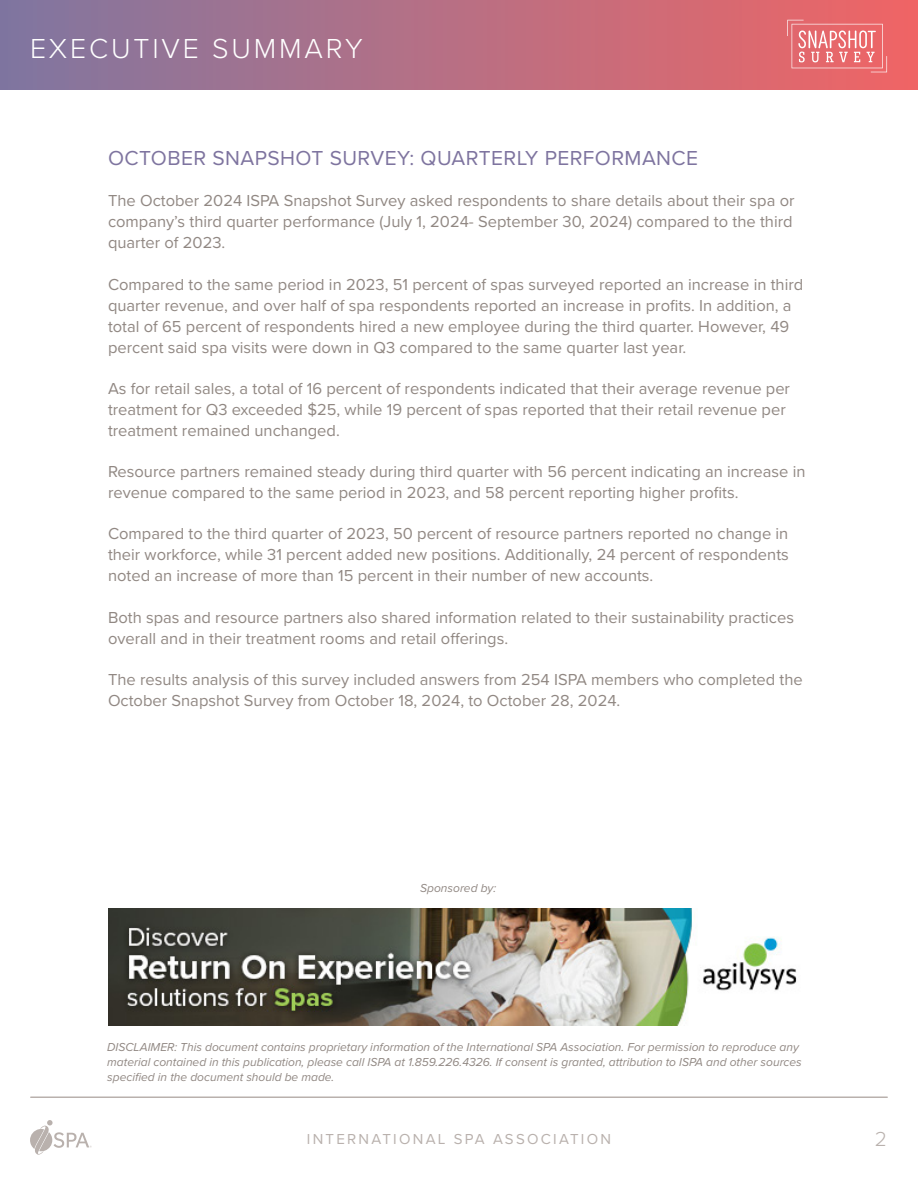
<style>
.page{position:relative;width:918px;height:1188px;background:#fff}
.page>*{position:absolute;margin:0;border:0;box-sizing:border-box;transform-origin:0 0}
.t1{font:300 28.5px "Proxima Nova";letter-spacing:.1em;color:#fff}
.body-exec_summary{font:21px "Proxima Nova";letter-spacing:.02em;color:#7e749f}
.t2{font:300 21px "Proxima Nova";color:#b9b1ad}
.body-exec_summary-2{font:16.5px/21px "Proxima Nova";color:#918883}
.t3{font:15px "Proxima Nova";letter-spacing:.15em;color:#b9b1ad}
.t4{font:italic 12px/15px "Proxima Nova";color:#918883}
</style>
<div class="page">
<svg style="left:30px;top:1120px;width:62px;height:35px"></svg>
<div style="left:0;top:0;width:918px;height:90px;background:linear-gradient(to right,#8077a1,#f06665)"></div>
<svg style="left:787px;top:20px;width:100px;height:52px;background:#ea7f82"></svg>
<hr style="left:31px;top:1096px;width:856px;height:2px;background:#b9b1ad">
<img style="left:109px;top:908px;width:688px;height:117px">
<h1 class="t1" style="left:30px;top:27px;width:334px">EXECUTIVE SUMMARY</h1>
<p class="body-exec_summary" style="left:108px;top:142px;width:592px">OCTOBER SNAPSHOT SURVEY: QUARTERLY PERFORMANCE</p>
<p class="body-exec_summary-2" style="left:108px;top:190px;width:688px;text-align:justify">The October 2024 ISPA Snapshot Survey asked respondents to share details about their spa or company’s third quarter performance (July 1, 2024- September 30, 2024) compared to the third quarter of 2023.</p>
<p class="body-exec_summary-2" style="left:108px;top:273px;width:697px">Compared to the same period in 2023, 51 percent of spas surveyed reported an increase in third quarter revenue, and over half of spa respondents reported an increase in profits. In addition, a total of 65 percent of respondents hired a new employee during the third quarter. However, 49 percent said spa visits were down in Q3 compared to the same quarter last year.</p>
<p class="body-exec_summary-2" style="left:108px;top:377px;width:684px">As for retail sales, a total of 16 percent of respondents indicated that their average revenue per treatment for Q3 exceeded $25, while 19 percent of spas reported that their retail revenue per treatment remained unchanged.</p>
<p class="body-exec_summary-2" style="left:108px;top:460px;width:699px">Resource partners remained steady during third quarter with 56 percent indicating an increase in revenue compared to the same period in 2023, and 58 percent reporting higher profits.</p>
<p class="body-exec_summary-2" style="left:108px;top:523px;width:682px;text-align:justify">Compared to the third quarter of 2023, 50 percent of resource partners reported no change in their workforce, while 31 percent added new positions. Additionally, 24 percent of respondents noted an increase of more than 15 percent in their number of new accounts.</p>
<p class="body-exec_summary-2" style="left:108px;top:606px;width:688px">Both spas and resource partners also shared information related to their sustainability practices overall and in their treatment rooms and retail offerings.</p>
<p class="body-exec_summary-2" style="left:108px;top:668px;width:696px">The results analysis of this survey included answers from 254 ISPA members who completed the<br>October Snapshot Survey from October 18, 2024, to October 28, 2024.</p>
<p class="t4" style="left:420px;top:880px;width:78px">Sponsored by:</p>
<p class="t4" style="left:107px;top:1039px;width:696px">DISCLAIMER: This document contains proprietary information of the International SPA Association. For permission to reproduce any material contained in this publication, please call ISPA at 1.859.226.4326. If consent is granted, attribution to ISPA and other sources specified in the document should be made.</p>
<p class="t3" style="left:307px;top:1128px;width:306px">INTERNATIONAL SPA ASSOCIATION</p>
<p class="t2" style="left:875px;top:1123px;width:14px">2</p>
</div>
